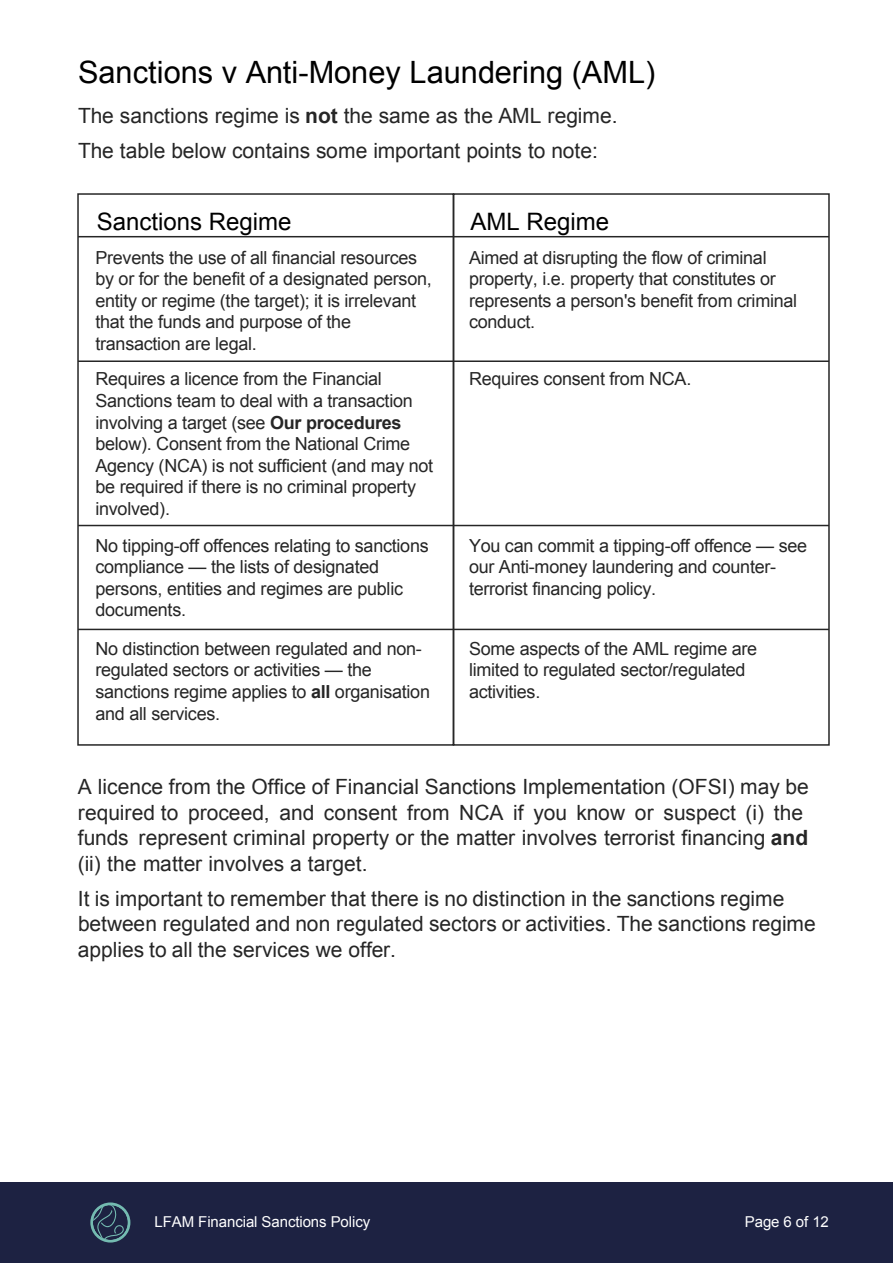
<style>
.page{position:relative;width:893px;height:1263px;background:#fff}
.page>*{position:absolute;margin:0;border:0;box-sizing:border-box;transform-origin:0 0}
.t1{font:30.75px "Arial";color:#000}
.t2{font:24px "Arial";color:#000}
.t3{font:21px/25.7px "Arial";color:#262626}
.t4{font:18px/21.6px "Arial";letter-spacing:-.015em;color:#262626}
.t5{font:15px "Arial";letter-spacing:-.005em;color:#fff}
.s1{font-weight:700}
</style>
<div class="page">
<div style="left:77px;top:193px;width:377px;height:553px;border:2px solid #262626"></div>
<div style="left:453px;top:193px;width:377px;height:553px;border:2px solid #262626"></div>
<hr style="left:78px;top:236px;width:751px;height:1px;background:#262626">
<hr style="left:78px;top:360px;width:751px;height:2px;background:#262626">
<hr style="left:78px;top:525px;width:751px;height:1px;background:#262626">
<hr style="left:78px;top:629px;width:751px;height:1px;background:#262626">
<div style="left:0;top:1182px;width:893px;height:81px;background:#1d2242"></div>
<svg style="left:90px;top:1202px;width:40px;height:41px"></svg>
<svg style="left:93px;top:1205px;width:35px;height:35px"></svg>
<svg style="left:93px;top:1205px;width:31px;height:35px"></svg>
<h1 class="t1" style="left:78px;top:52px;width:579px">Sanctions v Anti-Money Laundering (AML)</h1>
<p class="t3" style="left:78px;top:99px;width:541px;line-height:34.5px">The sanctions regime is <span class="s1">not</span> the same as the AML regime.<br>The table below contains some important points to note:</p>
<h2 class="t2" style="left:97px;top:206px;width:196px">Sanctions Regime</h2>
<p class="t4" style="left:95px;top:247px;width:338px">Prevents the use of all financial resources by or for the benefit of a designated person, entity or regime (the target); it is irrelevant that the funds and purpose of the transaction are legal.</p>
<h2 class="t2" style="left:470px;top:206px;width:140px">AML Regime</h2>
<p class="t4" style="left:469px;top:247px;width:330px">Aimed at disrupting the flow of criminal property, i.e. property that constitutes or represents a person's benefit from criminal conduct.</p>
<p class="t4" style="left:95px;top:368px;width:339px">Requires a licence from the Financial Sanctions team to deal with a transaction involving a target (see <span class="s1">Our procedures </span>below). Consent from the National Crime Agency (NCA) is not sufficient (and may not be required if there is no criminal property involved).</p>
<p class="t4" style="left:469px;top:368px;width:224px">Requires consent from NCA.</p>
<p class="t4" style="left:95px;top:535px;width:335px">No tipping-off offences relating to sanctions compliance — the lists of designated persons, entities and regimes are public documents.</p>
<p class="t4" style="left:469px;top:535px;width:340px">You can commit a tipping-off offence — see our Anti-money laundering and counter&shy;terrorist financing policy.</p>
<p class="t4" style="left:95px;top:638px;width:336px">No distinction between regulated and non&shy;regulated sectors or activities — the sanctions regime applies to <span class="s1">all</span> organisation and all services.</p>
<p class="t4" style="left:469px;top:638px;width:290px">Some aspects of the AML regime are limited to regulated sector/regulated activities.</p>
<p class="t3" style="left:78px;top:774px;width:732px">A licence from the Office of Financial Sanctions Implementation (OFSI) may be required to proceed, and consent from NCA if you know or suspect (i) the funds represent criminal property or the matter involves terrorist financing <span class="s1">and </span>(ii) the matter involves a target.</p>
<p class="t3" style="left:78px;top:886px;width:739px">It is important to remember that there is no distinction in the sanctions regime between regulated and non regulated sectors or activities. The sanctions regime applies to all the services we offer.</p>
<p class="t5" style="left:155px;top:1211px;width:217px">LFAM Financial Sanctions Policy</p>
<p class="t5" style="left:745px;top:1211px;width:86px">Page 6 of 12</p>
</div>
